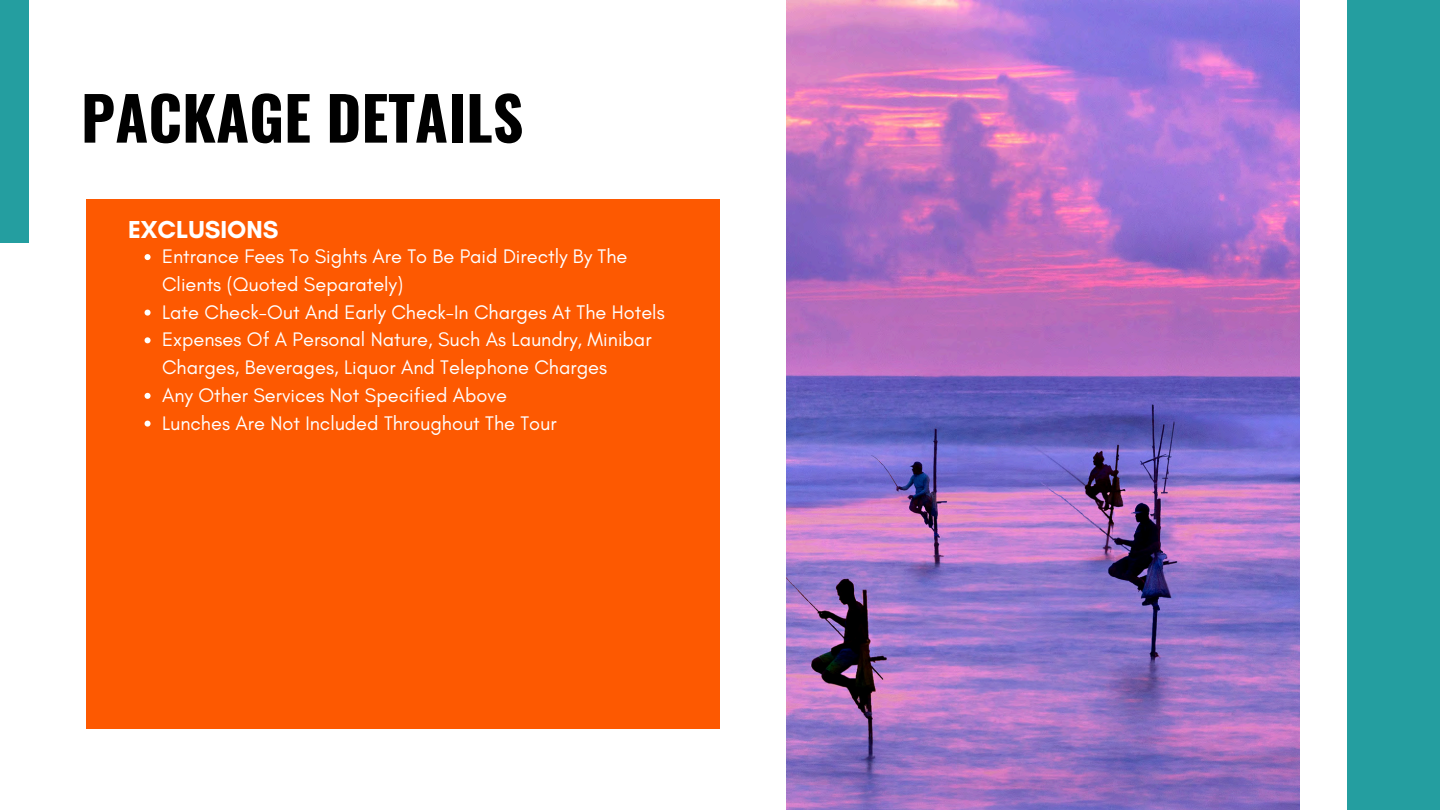
<style>
.page{position:relative;width:1440px;height:810px;background:#fff}
.page>*{position:absolute;margin:0;border:0;box-sizing:border-box;transform-origin:0 0}
.t1{font:700 60px "Oswald";color:#000}
.t2{font:700 25px "Glacial Indifference";color:#fff}
.t3{font:20px/27.8px "Glacial Indifference";color:#fff}
</style>
<div class="page">
<div style="left:86px;top:200px;width:634px;height:529px;background:#fd5901"></div>
<div style="left:1347px;top:0;width:93px;height:810px;background:#249ea0"></div>
<div style="left:0;top:0;width:29px;height:243px;background:#249ea0"></div>
<img style="left:786px;top:0;width:513px;height:810px">
<svg style="left:145px;top:254px;width:6px;height:6px"></svg>
<svg style="left:145px;top:310px;width:6px;height:6px"></svg>
<svg style="left:145px;top:337px;width:6px;height:6px"></svg>
<svg style="left:145px;top:393px;width:6px;height:6px"></svg>
<svg style="left:145px;top:421px;width:6px;height:6px"></svg>
<h1 class="t1" style="left:81px;top:71px;width:444px">PACKAGE DETAILS</h1>
<h2 class="t2" style="left:128px;top:214px;width:152px">EXCLUSIONS</h2>
<p class="t3" style="left:162px;top:242px;width:467px">Entrance Fees To Sights Are To Be Paid Directly By The<br>Clients (Quoted Separately)</p>
<p class="t3" style="left:162px;top:298px;width:504px">Late Check-Out And Early Check-In Charges At The Hotels</p>
<p class="t3" style="left:162px;top:325px;width:491px">Expenses Of A Personal Nature, Such As Laundry, Minibar<br>Charges, Beverages, Liquor And Telephone Charges</p>
<p class="t3" style="left:162px;top:381px;width:346px">Any Other Services Not Specified Above</p>
<p class="t3" style="left:162px;top:409px;width:396px">Lunches Are Not Included Throughout The Tour</p>
</div>
